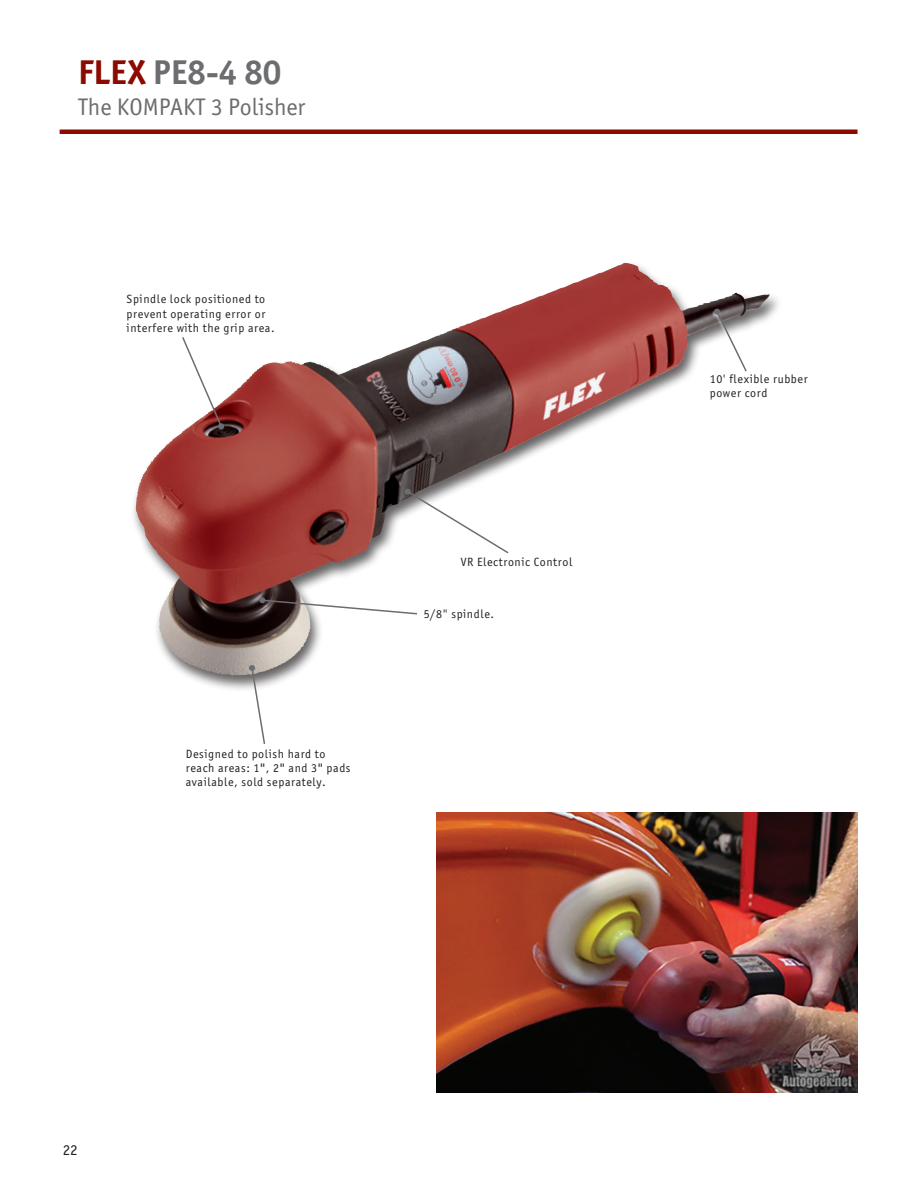
<style>
.page{position:relative;width:918px;height:1188px;background:#fff}
.page>*{position:absolute;margin:0;border:0;box-sizing:border-box;transform-origin:0 0}
.t1{font:700 34.5px "Officina Sans ITC Pro";color:#6c6d70}
.t2{font:24px "Officina Sans ITC Pro";color:#6c6d70}
.t3{font:15px "Officina Sans ITC Pro";color:#231f20}
.Erklärungs_Text{font:12px/14.4px "Officina Sans ITC Pro";letter-spacing:.05em;color:#231f20}
.s1{color:#8b0a02}
.s2{font-family:"Helvetica Neue LT Std";font-weight:500;font-stretch:condensed}
.s3{font-family:"Helvetica Neue LT Std";font-stretch:condensed}
</style>
<div class="page">
<hr style="left:60px;top:130px;width:798px;height:4px;background:#8b0a02">
<div style="left:131px;top:261px;width:652px;height:432px;background:#231f20;opacity:.7"></div>
<img style="left:226px;top:263px;width:397px;height:136px">
<svg style="left:181px;top:335px;width:44px;height:95px"></svg>
<svg style="left:405px;top:489px;width:105px;height:66px"></svg>
<svg style="left:249px;top:665px;width:17px;height:79px"></svg>
<div style="left:712px;top:309px;width:36px;height:66px;background:#fff;opacity:.5"></div>
<svg style="left:714px;top:309px;width:34px;height:64px"></svg>
<img style="left:437px;top:812px;width:420px;height:281px">
<svg style="left:259px;top:597px;width:160px;height:18px"></svg>
<p class="t1" style="left:78px;top:51px;width:205px"><span class="s1">FLEX</span> PE8-4 80</p>
<p class="t2" style="left:78px;top:93px;width:229px">The KOMPAKT 3 Polisher</p>
<p class="Erklärungs_Text" style="left:127px;top:292px;width:149px">Spindle lock positioned to prevent operating error or interfere with the grip area.</p>
<p class="Erklärungs_Text" style="left:186px;top:746px;width:166px">Designed to polish hard to reach areas: 1<span class="s2">"</span>, 2<span class="s2">"</span> and 3<span class="s2">"</span> pads available, sold separately.</p>
<p class="Erklärungs_Text" style="left:461px;top:555px;width:113px">VR Electronic Control</p>
<p class="Erklärungs_Text" style="left:424px;top:606px;width:72px">5/8<span class="s3">"</span> spindle.</p>
<p class="Erklärungs_Text" style="left:710px;top:372px;width:99px">10<span class="s3">'</span> flexible rubber power cord</p>
<p class="t3" style="left:63px;top:1141px;width:16px">22</p>
</div>
